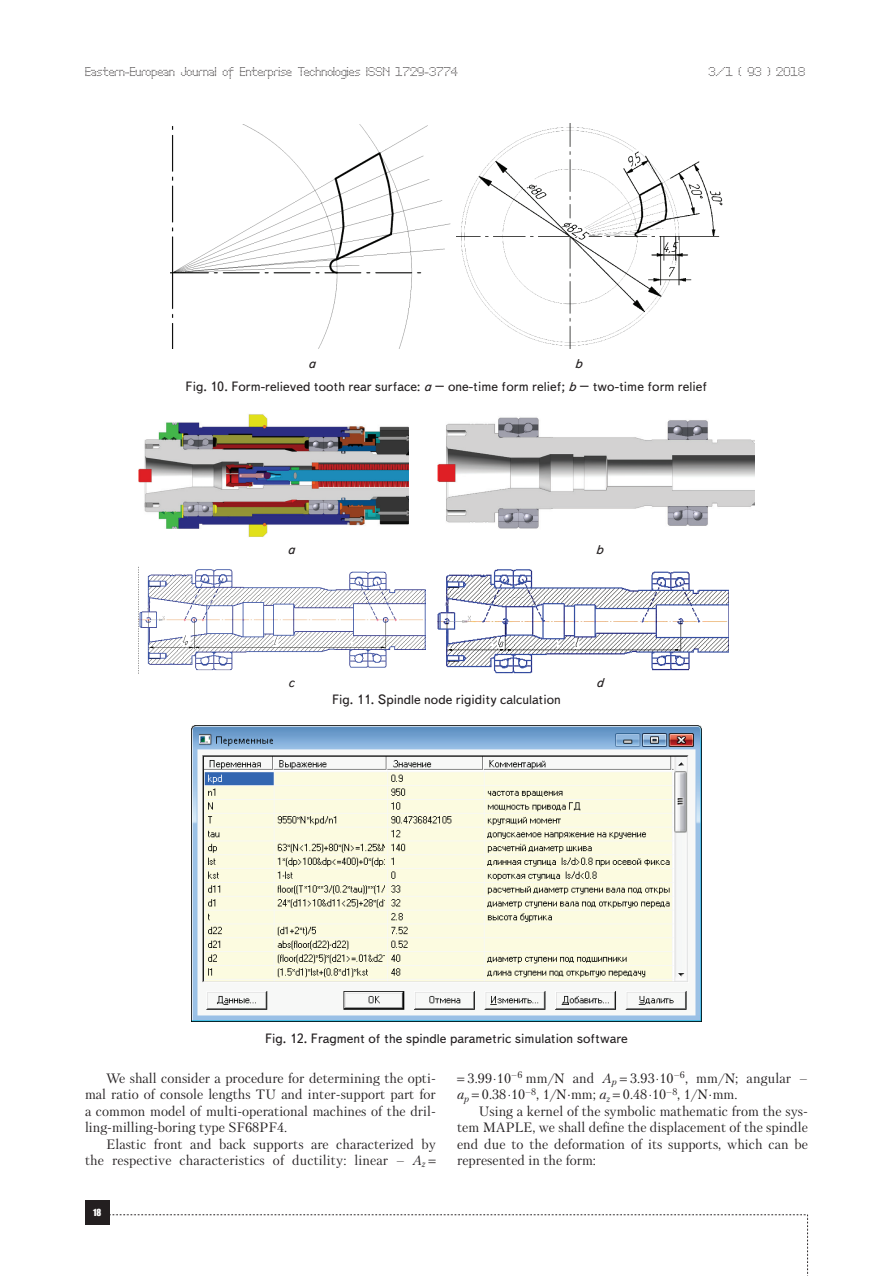
<style>
.page{position:relative;width:893px;height:1276px;background:#fff}
.page>*{position:absolute;margin:0;border:0;box-sizing:border-box;transform-origin:0 0}
.t1{font:13.5px/16.4px "Petersburg C";color:#231f20}
.t2{font:13.5px "Text Book C";color:#231f20}
.t3{font:italic 13.5px "Text Book C";color:#231f20}
.t4{font:12px "Perfo C";letter-spacing:.015em;color:#231f20}
.t5{font:9px "Impact";color:#fff}
.s1{font-style:italic}
</style>
<div class="page">
<div style="left:85px;top:1200px;width:24px;height:24px;background:#231f20"></div>
<svg style="left:109px;top:1214px;width:699px;height:62px"></svg>
<img style="left:170px;top:125px;width:281px;height:223px">
<img style="left:456px;top:124px;width:267px;height:224px">
<img style="left:138px;top:414px;width:270px;height:123px">
<img style="left:438px;top:417px;width:317px;height:112px">
<img style="left:138px;top:566px;width:288px;height:108px">
<img style="left:438px;top:569px;width:291px;height:105px">
<img style="left:191px;top:725px;width:511px;height:296px">
<p class="t4" style="left:85px;top:65px;width:374px">Eastern-European Journal of Enterprise Technologies ISSN 1729-3774</p>
<p class="t4" style="left:708px;top:65px;width:98px">3/1 ( 93 ) 2018</p>
<p class="t3" style="left:308px;top:356px;width:9px">a</p>
<p class="t3" style="left:575px;top:356px;width:9px">b</p>
<p class="t2" style="left:186px;top:379px;width:523px">Fig. 10. Form-relieved tooth rear surface: <span class="s1">a</span> – one-time form relief; <span class="s1">b</span> – two-time form relief</p>
<p class="t3" style="left:287px;top:542px;width:9px">a</p>
<p class="t3" style="left:596px;top:542px;width:9px">b</p>
<p class="t3" style="left:288px;top:674px;width:8px">c</p>
<p class="t2" style="left:332px;top:692px;width:230px">Fig. 11. Spindle node rigidity calculation</p>
<p class="t3" style="left:596px;top:674px;width:9px">d</p>
<p class="t2" style="left:265px;top:1031px;width:364px">Fig. 12. Fragment of the spindle parametric simulation software</p>
<p class="t1" style="left:85px;top:1070px;width:352px;text-indent:21px">We shall consider a procedure for determining the opti&shy;mal ratio of console lengths TU and inter-support part for a common model of multi-operational machines of the dril&shy;ling-milling-boring type SF68PF4.</p>
<p class="t1" style="left:85px;top:1135px;width:352px;text-indent:21px">Elastic front and back supports are characterized by the respective characteristics of ductility: linear – <span class="s1">A</span><sub>z</sub></p>
<p class="t1" style="left:457px;top:1070px;width:352px;text-indent:10px">3.99⋅10<sup>–6</sup> mm/N and <span class="s1">A</span><sub>p</sub> 3.93⋅10<sup>–6</sup>, mm/N; angular – <span class="s1">a</span><sub>p</sub> 0.38⋅10<sup>–8</sup>, 1/N·mm; <span class="s1">a</span><sub>z</sub> 0.48⋅10<sup>–8</sup>, 1/N·mm.</p>
<p class="t1" style="left:457px;top:1102px;width:352px;text-align:justify;text-indent:21px">Using a kernel of the symbolic mathematic from the sys&shy;tem MAPLE, we shall define the displacement of the spindle end due to the deformation of its supports, which can be represented in the form:</p>
<p class="t5" style="left:93px;top:1205px;width:10px">18</p>
</div>
